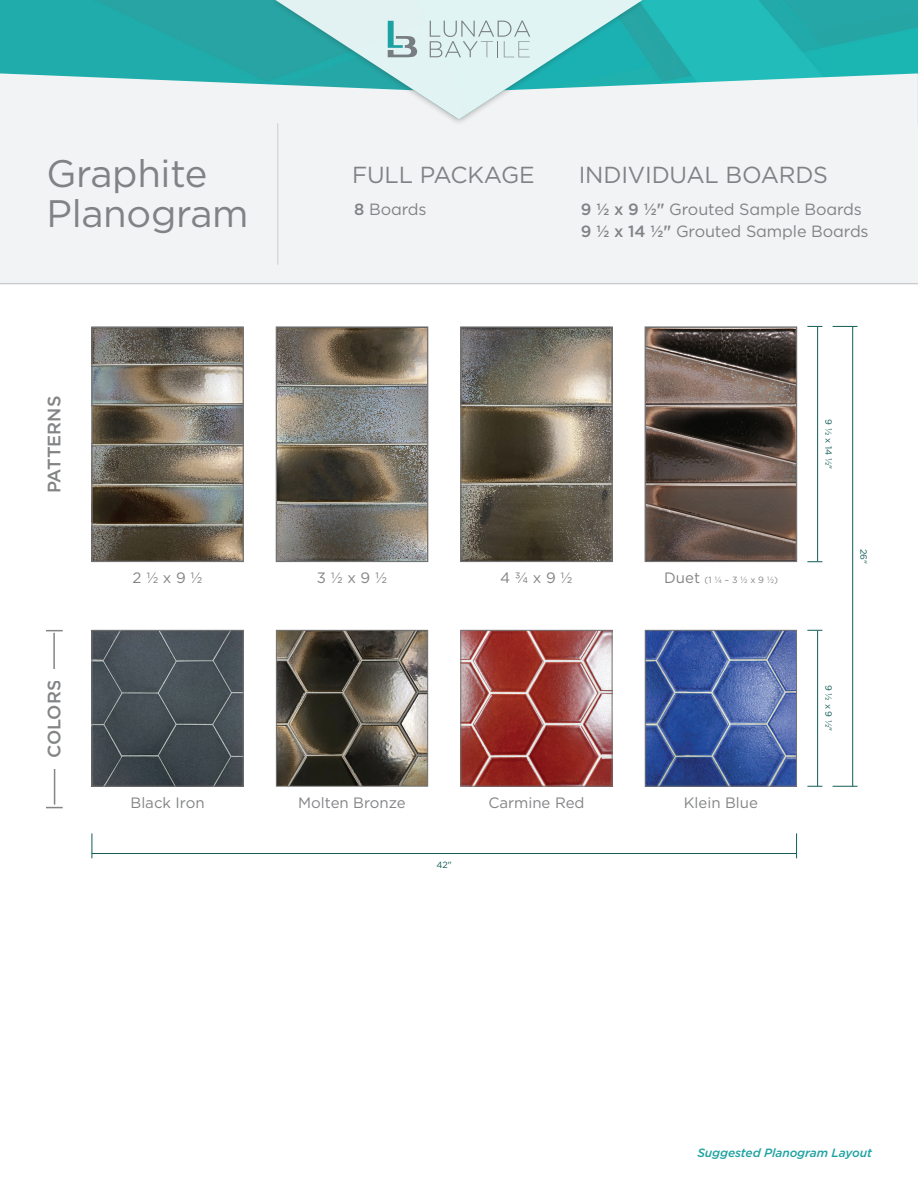
<style>
.page{position:relative;width:918px;height:1188px;background:#fff}
.page>*{position:absolute;margin:0;border:0;box-sizing:border-box;transform-origin:0 0}
.t1{font:38.25px/40px "Gotham";letter-spacing:-.01em;color:#808285}
.t2{font:23.25px "Gotham";letter-spacing:-.01em;color:#808285}
.t3{font:500 18px "Gotham";color:#838486}
.t4{font:16.2px/22.5px "Gotham";letter-spacing:-.01em;color:#808385}
.t5{font:15px "Gotham";color:#838486}
.t6{font:italic 500 12px "Gotham";letter-spacing:-.01em;color:#1ea2a1}
.t7{font:9px "Gotham";color:#115d57}
.t8{font:9px "Gotham";color:#838486}
.s1{font-weight:500}
.s2{font-size:15px}
</style>
<div class="page">
<img style="left:647px;top:632px;width:148px;height:153px">
<div style="left:645px;top:630px;width:152px;height:157px;border:1px solid #737374"></div>
<img style="left:94px;top:632px;width:148px;height:153px">
<div style="left:92px;top:630px;width:152px;height:157px;border:1px solid #737374"></div>
<img style="left:278px;top:632px;width:148px;height:153px">
<div style="left:276px;top:630px;width:152px;height:157px;border:1px solid #737374"></div>
<img style="left:462px;top:632px;width:149px;height:153px">
<div style="left:460px;top:630px;width:153px;height:157px;border:1px solid #737374"></div>
<img style="left:93px;top:328px;width:149px;height:232px">
<div style="left:91px;top:326px;width:153px;height:236px;border:1px solid #737374"></div>
<img style="left:278px;top:328px;width:148px;height:232px">
<div style="left:276px;top:326px;width:152px;height:236px;border:1px solid #737374"></div>
<img style="left:462px;top:328px;width:149px;height:232px">
<div style="left:460px;top:326px;width:153px;height:236px;border:1px solid #737374"></div>
<img style="left:647px;top:328px;width:148px;height:232px">
<div style="left:645px;top:326px;width:152px;height:236px;border:1px solid #737374"></div>
<hr style="left:53px;top:633px;width:2px;height:46px;background:#838486">
<svg style="left:46px;top:630px;width:17px;height:1px"></svg>
<hr style="left:54px;top:759px;width:1px;height:46px;background:#838486">
<svg style="left:46px;top:807px;width:17px;height:1px"></svg>
<div style="left:49px;top:669px;width:10px;height:12px;background:#fff"></div>
<div style="left:49px;top:757px;width:10px;height:12px;background:#fff"></div>
<svg style="left:807px;top:326px;width:15px;height:1px"></svg>
<svg style="left:807px;top:561px;width:15px;height:1px"></svg>
<hr style="left:817px;top:327px;width:1px;height:234px;background:#115d57">
<svg style="left:833px;top:326px;width:25px;height:1px"></svg>
<svg style="left:833px;top:786px;width:25px;height:1px"></svg>
<hr style="left:852px;top:327px;width:1px;height:459px;background:#115d57">
<svg style="left:796px;top:833px;width:1px;height:25px"></svg>
<svg style="left:92px;top:833px;width:1px;height:25px"></svg>
<hr style="left:92px;top:853px;width:704px;height:1px;background:#115d57">
<svg style="left:807px;top:630px;width:15px;height:1px"></svg>
<svg style="left:807px;top:786px;width:15px;height:1px"></svg>
<hr style="left:817px;top:631px;width:1px;height:155px;background:#115d57">
<img style="left:0;top:0;width:918px;height:73px">
<div style="left:0;top:73px;width:918px;height:211px;background:#f2f3f4"></div>
<div style="left:270px;top:0;width:379px;height:126px;background:#231f20;opacity:.46"></div>
<svg style="left:275px;top:0;width:368px;height:119px"></svg>
<svg style="left:430px;top:21px;width:100px;height:36px;background:#d1e3e4"></svg>
<svg style="left:388px;top:21px;width:29px;height:36px"></svg>
<hr style="left:277px;top:123px;width:1px;height:142px;background:#d1d2d4">
<h1 class="t1" style="left:46px;top:152px;width:204px">Graphite<br>Planogram</h1>
<h2 class="t2" style="left:352px;top:160px;width:184px">FULL PACKAGE</h2>
<h2 class="t2" style="left:579px;top:160px;width:251px">INDIVIDUAL BOARDS</h2>
<p class="t4" style="left:354px;top:197px;width:74px"><span class="s1">8</span> Boards</p>
<p class="t4" style="left:581px;top:197px;width:289px"><span class="s1">9 ½ x 9 ½"</span> Grouted Sample Boards<br><span class="s1">9 ½ x 14 ½"</span> Grouted Sample Boards</p>
<p class="t3" style="left:42px;top:493px;width:99px;rotate:-90deg">PATTERNS</p>
<p class="t3" style="left:42px;top:758px;width:80px;rotate:-90deg">COLORS</p>
<p class="t5" style="left:133px;top:568px;width:72px">2 ½ x 9 ½</p>
<p class="t5" style="left:317px;top:568px;width:72px">3 ½ x 9 ½</p>
<p class="t5" style="left:500px;top:568px;width:74px">4 ¾ x 9 ½</p>
<p class="t8" style="left:664px;top:574px;width:115px"><span class="s2">Duet</span> (1 ¼ – 3 ½ x 9 ½)</p>
<p class="t5" style="left:131px;top:793px;width:76px">Black Iron</p>
<p class="t5" style="left:298px;top:793px;width:109px">Molten Bronze</p>
<p class="t5" style="left:488px;top:793px;width:98px">Carmine Red</p>
<p class="t5" style="left:684px;top:793px;width:76px">Klein Blue</p>
<p class="t7" style="left:437px;top:859px;width:17px">42"</p>
<p class="t7" style="left:834px;top:419px;width:51px;rotate:90deg">9 ½ x 14 ½"</p>
<p class="t7" style="left:869px;top:549px;width:17px;rotate:90deg">26"</p>
<p class="t7" style="left:835px;top:685px;width:48px;rotate:90deg">9 ½ x 9 ½"</p>
<p class="t6" style="left:697px;top:1145px;width:176px">Suggested Planogram Layout</p>
</div>
